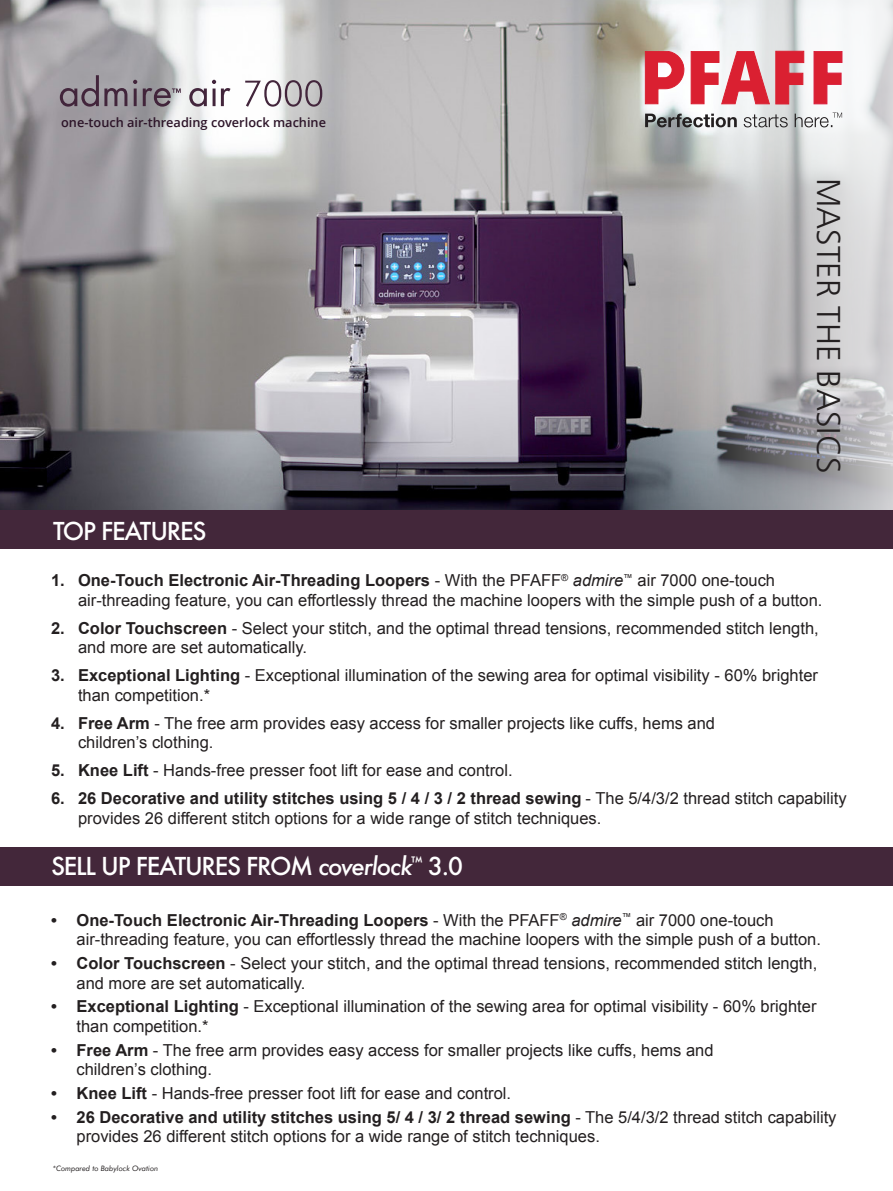
<style>
.page{position:relative;width:893px;height:1191px;background:#fff}
.page>*{position:absolute;margin:0;border:0;box-sizing:border-box;transform-origin:0 0}
.Head_1{font:300 33px "Frutiger LT Std";color:#231f20}
.Head_1-2{font:500 24px "Futura";letter-spacing:-.05em;color:#fff}
.t1{font:16.5px/19.5px "Arial";color:#231f20}
.t2{font:600 12.75px "Open Sans";color:#2d1529}
.t3{font:italic 7.5px "Futura BT";color:#231f20}
.s1{font-weight:700}
.s2{font-style:italic}
</style>
<div class="page">
<img style="left:0;top:0;width:893px;height:510px">
<div style="left:0;top:847px;width:893px;height:39px;background:#43273a"></div>
<svg style="left:645px;top:51px;width:39px;height:53px"></svg>
<svg style="left:691px;top:51px;width:79px;height:53px"></svg>
<svg style="left:776px;top:51px;width:28px;height:53px"></svg>
<svg style="left:814px;top:51px;width:28px;height:53px"></svg>
<svg style="left:645px;top:113px;width:197px;height:14px"></svg>
<div style="left:0;top:510px;width:893px;height:39px;background:#43273a"></div>
<svg style="left:60px;top:75px;width:171px;height:32px"></svg>
<svg style="left:245px;top:80px;width:77px;height:27px"></svg>
<p class="t2" style="left:61px;top:113px;width:266px">one-touch air-threading coverlock machine</p>
<p class="Head_1" style="left:847px;top:178px;width:297px;rotate:90deg">MASTER THE BASICS</p>
<p class="Head_1-2" style="left:53px;top:514px;width:155px">TOP FEATURES</p>
<p class="t1" style="left:78px;top:571px;width:746px;text-indent:-27px"><span class="s1">1. One-Touch Electronic Air-Threading Loopers</span> - With the PFAFF<sup>®</sup> <span class="s2">admire</span><sup>™</sup> air 7000 one-touch air-threading feature, you can effortlessly thread the machine loopers with the simple push of a button.</p>
<p class="t1" style="left:78px;top:618px;width:742px;text-indent:-27px"><span class="s1">2. Color Touchscreen</span> - Select your stitch, and the optimal thread tensions, recommended stitch length, and more are set automatically.</p>
<p class="t1" style="left:78px;top:666px;width:741px;text-indent:-27px"><span class="s1">3. Exceptional Lighting</span> - Exceptional illumination of the sewing area for optimal visibility - 60% brighter than competition.*</p>
<p class="t1" style="left:78px;top:713px;width:639px;text-indent:-27px"><span class="s1">4. Free Arm</span> - The free arm provides easy access for smaller projects like cuffs, hems and children’s clothing.</p>
<p class="t1" style="left:51px;top:761px;width:463px"><span class="s1">5. Knee Lift</span> - Hands-free presser foot lift for ease and control.</p>
<p class="t1" style="left:78px;top:789px;width:770px;text-indent:-27px"><span class="s1">6. 26 Decorative and utility stitches using 5 / 4 / 3 / 2 thread sewing</span> - The 5/4/3/2 thread stitch capability provides 26 different stitch options for a wide range of stitch techniques.</p>
<p class="Head_1-2" style="left:51px;top:850px;width:413px">SELL UP FEATURES FROM <span class="s2">coverlock</span><sup>™</sup> 3.0</p>
<p class="t1" style="left:77px;top:910px;width:746px;text-indent:-26px"><span class="s1">• One-Touch Electronic Air-Threading Loopers</span> - With the PFAFF<sup>®</sup> <span class="s2">admire</span><sup>™</sup> air 7000 one-touch air-threading feature, you can effortlessly thread the machine loopers with the simple push of a button.</p>
<p class="t1" style="left:77px;top:953px;width:742px;text-indent:-26px"><span class="s1">• Color Touchscreen</span> - Select your stitch, and the optimal thread tensions, recommended stitch length, and more are set automatically.</p>
<p class="t1" style="left:77px;top:997px;width:741px;text-indent:-26px"><span class="s1">• Exceptional Lighting</span> - Exceptional illumination of the sewing area for optimal visibility - 60% brighter than competition.*</p>
<p class="t1" style="left:77px;top:1040px;width:639px;text-indent:-26px"><span class="s1">• Free Arm</span> - The free arm provides easy access for smaller projects like cuffs, hems and children’s clothing.</p>
<p class="t1" style="left:51px;top:1083px;width:462px"><span class="s1">• Knee Lift</span> - Hands-free presser foot lift for ease and control.</p>
<p class="t1" style="left:77px;top:1107px;width:761px;text-indent:-26px"><span class="s1">• 26 Decorative and utility stitches using 5/ 4 / 3/ 2 thread sewing</span> - The 5/4/3/2 thread stitch capability provides 26 different stitch options for a wide range of stitch techniques.</p>
<p class="t3" style="left:53px;top:1164px;width:107px">*Compared to Babylock Ovation</p>
</div>
